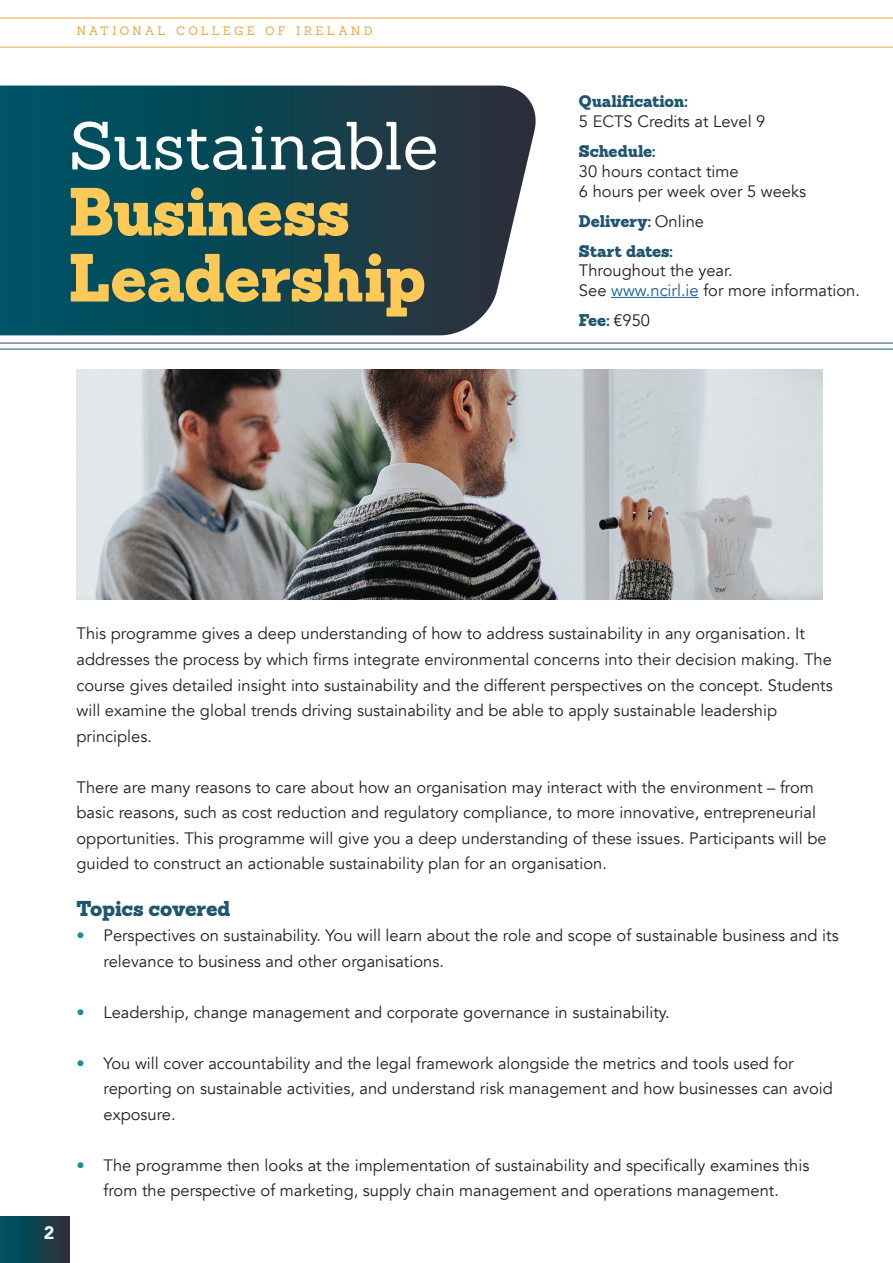
<style>
.page{position:relative;width:893px;height:1263px;background:#fff}
.page>*{position:absolute;margin:0;border:0;box-sizing:border-box;transform-origin:0 0}
.t1{font:900 66.3px "Sanchez";color:#fec957}
.t2{font:66.3px "Sanchez";letter-spacing:-.005em;color:#fff}
.t3{font:900 21px "Sanchez";letter-spacing:-.005em;color:#1f5570}
.t4{font:900 18px "Avenir";color:#fff}
.t5{font:16.5px/25.5px "Avenir";color:#231f20}
.t6{font:900 16.5px "Sanchez";letter-spacing:-.005em;color:#1f5570}
.t7{font:12px "Sanchez";letter-spacing:.255em;color:#eda948}
.s1{font-family:"Avenir";font-weight:400;color:#231f20}
.s2{color:#175d9e}
.s3{color:#1e8b98}
</style>
<div class="page">
<img style="left:77px;top:370px;width:745px;height:230px">
<svg style="left:0;top:86px;width:536px;height:249px;background:#1a4c59"></svg>
<hr style="left:0;top:343px;width:893px;height:1px;background:#1f5570">
<hr style="left:0;top:349px;width:893px;height:1px;background:#1f5570">
<hr style="left:611px;top:297px;width:88px;height:1px;background:#175d9e">
<hr style="left:0;top:18px;width:893px;height:1px;background:#eda948">
<hr style="left:0;top:47px;width:893px;height:1px;background:#eda948">
<div style="left:0;top:1217px;width:69px;height:46px;background:linear-gradient(to right,#056,#2c303a)"></div>
<p class="t7" style="left:77px;top:23px;width:298px">NATIONAL COLLEGE OF IRELAND</p>
<p class="t2" style="left:69px;top:103px;width:371px">Sustainable</p>
<p class="t1" style="left:69px;top:164px;width:282px">Business</p>
<p class="t1" style="left:69px;top:230px;width:358px">Leadership</p>
<p class="t6" style="left:579px;top:89px;width:110px">Qualification:</p>
<p class="t5" style="left:579px;top:109px;width:188px">5 ECTS Credits at Level 9</p>
<p class="t6" style="left:579px;top:139px;width:78px">Schedule:</p>
<p class="t5" style="left:579px;top:159px;width:161px">30 hours contact time</p>
<p class="t5" style="left:579px;top:178px;width:229px">6 hours per week over 5 weeks</p>
<p class="t6" style="left:579px;top:209px;width:127px">Delivery: <span class="s1">Online</span></p>
<p class="t6" style="left:579px;top:239px;width:95px">Start dates:</p>
<p class="t5" style="left:579px;top:258px;width:155px">Throughout the year.</p>
<p class="t5" style="left:579px;top:278px;width:283px">See <span class="s2">www.ncirl.ie</span> for more information.</p>
<p class="t6" style="left:579px;top:308px;width:73px">Fee: <span class="s1">€950</span></p>
<p class="t4" style="left:44px;top:1217px;width:12px">2</p>
<p class="t5" style="left:77px;top:621px;width:758px">This programme gives a deep understanding of how to address sustainability in any organisation. It addresses the process by which firms integrate environmental concerns into their decision making. The course gives detailed insight into sustainability and the different perspectives on the concept. Students will examine the global trends driving sustainability and be able to apply sustainable leadership principles.</p>
<p class="t5" style="left:77px;top:774px;width:752px">There are many reasons to care about how an organisation may interact with the environment – from basic reasons, such as cost reduction and regulatory compliance, to more innovative, entrepreneurial opportunities. This programme will give you a deep understanding of these issues. Participants will be guided to construct an actionable sustainability plan for an organisation.</p>
<p class="t3" style="left:77px;top:893px;width:156px">Topics covered</p>
<p class="t5" style="left:104px;top:923px;width:737px;text-indent:-27px"><span class="s3">•</span> Perspectives on sustainability. You will learn about the role and scope of sustainable business and its relevance to business and other organisations.</p>
<p class="t5" style="left:77px;top:1000px;width:595px"><span class="s3">•</span> Leadership, change management and corporate governance in sustainability.</p>
<p class="t5" style="left:104px;top:1051px;width:731px;text-indent:-27px"><span class="s3">•</span> You will cover accountability and the legal framework alongside the metrics and tools used for reporting on sustainable activities, and understand risk management and how businesses can avoid exposure.</p>
<p class="t5" style="left:77px;top:1153px;width:734px;text-align:center"><span class="s3">•</span> The programme then looks at the implementation of sustainability and specifically examines this from the perspective of marketing, supply chain management and operations management.</p>
</div>
